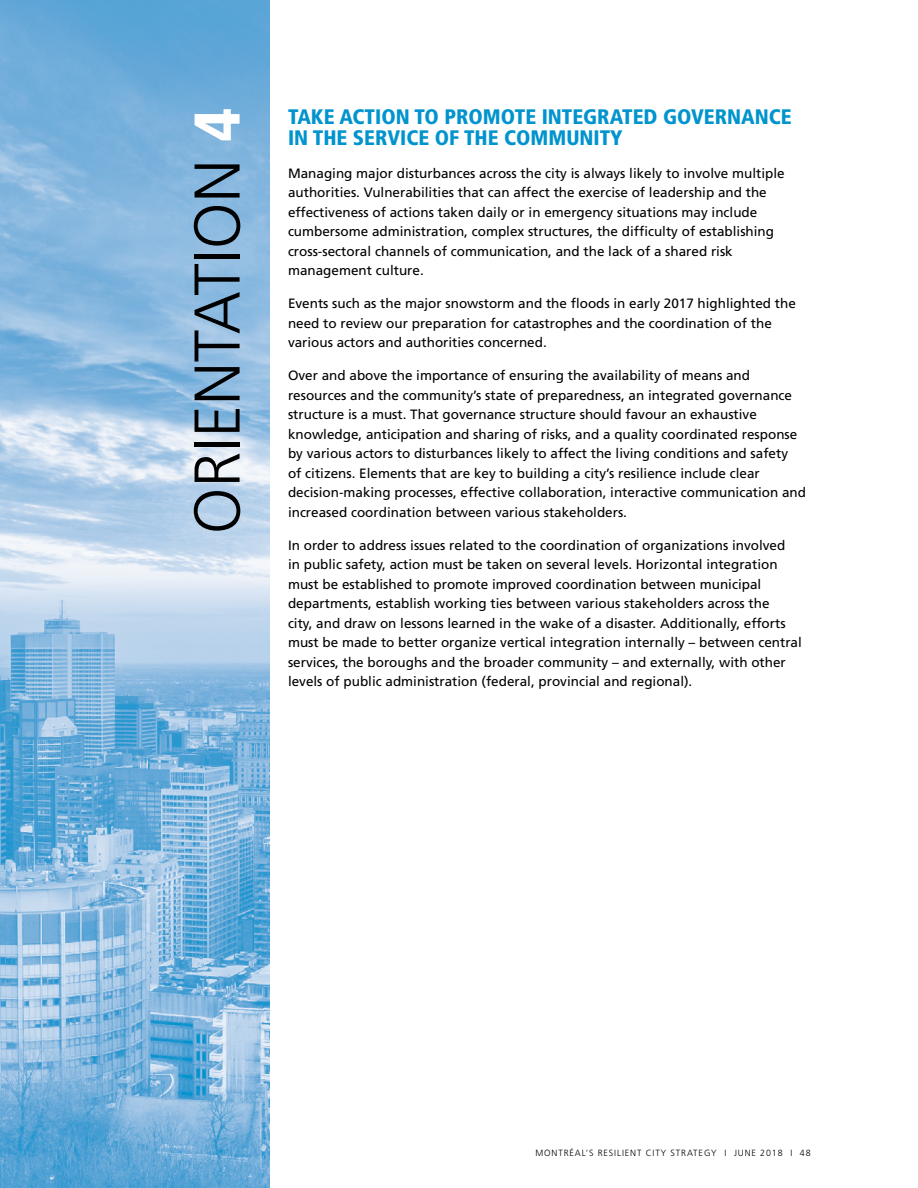
<style>
.page{position:relative;width:918px;height:1188px;background:#fff}
.page>*{position:absolute;margin:0;border:0;box-sizing:border-box;transform-origin:0 0}
.t1{font:300 64.5px "Frutiger";color:#000}
.t2{font:900 condensed 21px/21px "Frutiger";color:#0094ce}
.t3{font:13.5px/19.5px "Frutiger";color:#000}
.t4{font:300 9px "Frutiger";letter-spacing:.1em;color:#000}
.s1{font-weight:900;font-stretch:condensed;color:#fff}
</style>
<div class="page">
<img style="left:0;top:0;width:270px;height:1188px">
<h1 class="t1" style="left:181px;top:534px;width:428px;rotate:-90deg">ORIENTATION <span class="s1">4</span></h1>
<h2 class="t2" style="left:288px;top:106px;width:505px">TAKE ACTION TO PROMOTE INTEGRATED GOVERNANCE<br>IN THE SERVICE OF THE COMMUNITY</h2>
<p class="t3" style="left:288px;top:163px;width:498px">Managing major disturbances across the city is always likely to involve multiple authorities. Vulnerabilities that can affect the exercise of leadership and the effectiveness of actions taken daily or in emergency situations may include cumbersome administration, complex structures, the difficulty of establishing cross-sectoral channels of communication, and the lack of a shared risk management culture.</p>
<p class="t3" style="left:288px;top:294px;width:509px">Events such as the major snowstorm and the floods in early 2017 highlighted the need to review our preparation for catastrophes and the coordination of the various actors and authorities concerned.</p>
<p class="t3" style="left:288px;top:366px;width:520px">Over and above the importance of ensuring the availability of means and resources and the community’s state of preparedness, an integrated governance structure is a must. That governance structure should favour an exhaustive knowledge, anticipation and sharing of risks, and a quality coordinated response by various actors to disturbances likely to affect the living conditions and safety<br>of citizens. Elements that are key to building a city’s resilience include clear decision-making processes, effective collaboration, interactive communication and increased coordination between various stakeholders.</p>
<p class="t3" style="left:288px;top:535px;width:515px">In order to address issues related to the coordination of organizations involved<br>in public safety, action must be taken on several levels. Horizontal integration must be established to promote improved coordination between municipal departments, establish working ties between various stakeholders across the<br>city, and draw on lessons learned in the wake of a disaster. Additionally, efforts must be made to better organize vertical integration internally – between central services, the boroughs and the broader community – and externally, with other levels of public administration (federal, provincial and regional).</p>
<p class="t4" style="left:535px;top:1148px;width:277px">MONTRÉAL’S RESILIENT CITY STRATEGY I JUNE 2018 I 48</p>
</div>
